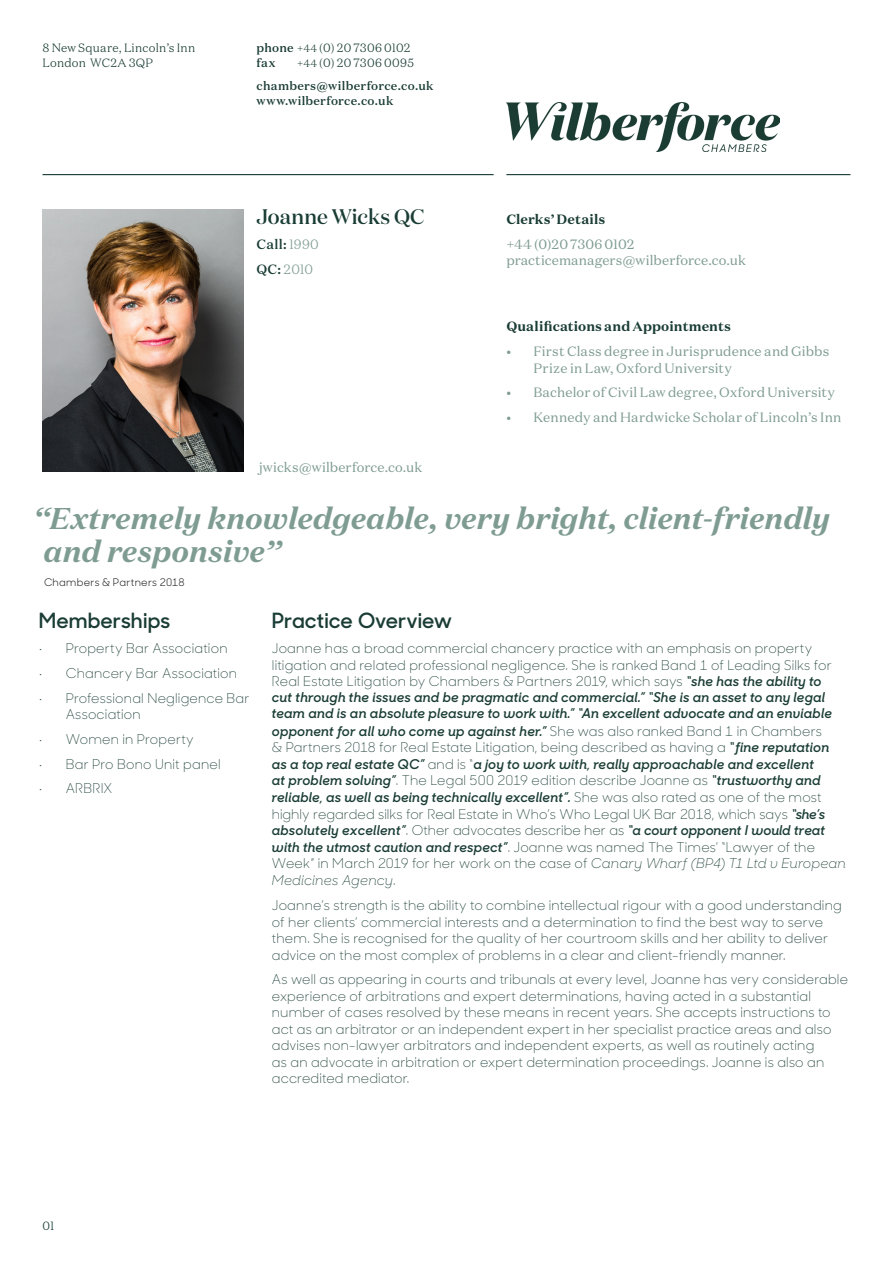
<style>
.page{position:relative;width:893px;height:1263px;background:#fff}
.page>*{position:absolute;margin:0;border:0;box-sizing:border-box;transform-origin:0 0}
.QUOTE{font:italic 700 30px/33px "Domaine Text";letter-spacing:-.01em;color:#7f9c92}
.BODY{font:600 21px "Sharp Sans No 1";letter-spacing:.005em;color:#193c34}
.NAME{font:500 21px "Domaine Display";letter-spacing:.005em;color:#193c34}
.BODY-2{font:300 13.5px/16.5px "Sharp Sans No 1";letter-spacing:.015em;color:#193c34}
.t1{font:13.5px/16.5px "Domaine Text";letter-spacing:.01em;color:#7f9c92}
.QUALS{font:700 13.5px "Domaine Text";letter-spacing:.005em;color:#193c34}
.CLERKS{font:700 13.5px "Domaine Text";letter-spacing:.005em;color:#193c34}
.t2{font:500 13.5px "Domaine Text";color:#193c34}
.t3{font:300 13.5px "Domaine Text";color:#7f9c92}
.t4{font:500 12px/23.5px "Domaine Text";letter-spacing:.025em;color:#193c34}
.t5{font:300 12px/15px "Domaine Text";letter-spacing:.015em;color:#193c34}
.QUOTE_BY{font:10.5px "Sharp Sans No 1";letter-spacing:.025em;color:#231f20}
.s1{font-weight:500}
.s2{font-size:10.5px}
.s3{font-weight:300;font-size:10.5px}
.s4{font-weight:300}
.s5{font-weight:300;color:#7f9c92}
.s6{font-weight:500;color:#193c34}
.s7{font-weight:600;font-style:italic}
.s8{font-style:italic}
</style>
<div class="page">
<img style="left:506px;top:103px;width:273px;height:49px">
<hr style="left:506px;top:174px;width:344px;height:1px;background:#193c34">
<hr style="left:43px;top:174px;width:451px;height:1px;background:#193c34">
<img style="left:43px;top:209px;width:201px;height:263px">
<p class="t5" style="left:43px;top:40px;width:154px">8 New Square, Lincoln’s Inn<br>London WC2A 3QP</p>
<p class="t5" style="left:257px;top:40px;width:155px"><span class="s1">phone</span> <span class="s2">+44</span> (0) 20 7306 0102 <span class="s1">fax</span></p>
<p class="t4" style="left:257px;top:51px;width:178px;text-indent:41px"><span class="s3">+44</span> <span class="s4">(0) 20 7306 0095 </span>chambers@wilberforce.co.uk</p>
<p class="t4" style="left:257px;top:89px;width:138px">www.wilberforce.co.uk</p>
<p class="NAME" style="left:256px;top:203px;width:170px">Joanne Wicks QC</p>
<p class="t2" style="left:256px;top:235px;width:64px">Call: <span class="s5">1990</span></p>
<p class="t3" style="left:256px;top:260px;width:58px"><span class="s6">QC:</span> 2010</p>
<p class="t1" style="left:259px;top:458px;width:165px">jwicks@wilberforce.co.uk</p>
<p class="CLERKS" style="left:506px;top:210px;width:101px">Clerks’ Details</p>
<p class="t1" style="left:506px;top:236px;width:241px">+44 (0)20 7306 0102 practicemanagers@wilberforce.co.uk</p>
<p class="QUALS" style="left:506px;top:318px;width:226px">Qualifications and Appointments</p>
<p class="t1" style="left:533px;top:343px;width:298px;text-indent:-27px">• First Class degree in Jurisprudence and Gibbs<br>Prize in Law, Oxford University</p>
<p class="t1" style="left:506px;top:384px;width:330px">• Bachelor of Civil Law degree, Oxford University</p>
<p class="t1" style="left:506px;top:409px;width:337px">• Kennedy and Hardwicke Scholar of Lincoln’s Inn</p>
<p class="QUOTE" style="left:43px;top:502px;width:788px;text-indent:-10px">“Extremely knowledgeable, very bright, client-friendly and responsive”</p>
<p class="QUOTE_BY" style="left:44px;top:575px;width:142px">Chambers &amp; Partners 2018</p>
<p class="BODY" style="left:39px;top:605px;width:133px">Memberships</p>
<p class="BODY-2" style="left:39px;top:639px;width:190px">• Property Bar Association</p>
<p class="BODY-2" style="left:39px;top:664px;width:200px">• Chancery Bar Association</p>
<p class="BODY-2" style="left:66px;top:689px;width:185px;text-indent:-27px">• Professional Negligence Bar<br>Association</p>
<p class="BODY-2" style="left:39px;top:730px;width:157px">• Women in Property</p>
<p class="BODY-2" style="left:39px;top:755px;width:183px">• Bar Pro Bono Unit panel</p>
<p class="BODY-2" style="left:39px;top:780px;width:75px">• ARBRIX</p>
<p class="BODY" style="left:272px;top:605px;width:182px">Practice Overview</p>
<p class="BODY-2" style="left:272px;top:639px;width:575px">Joanne has a broad commercial chancery practice with an emphasis on property litigation and related professional negligence. She is ranked Band 1 of Leading Silks for Real Estate Litigation by Chambers &amp; Partners 2019, which says <span class="s7">“she has the ability to<br>cut through the issues and be pragmatic and commercial.” “She is an asset to any legal team and is an absolute pleasure to work with.” “An excellent advocate and an enviable opponent for all who come up against her.”</span> She was also ranked Band 1 in Chambers<br>&amp; Partners 2018 for Real Estate Litigation, being described as having a <span class="s7">“fine reputation as a top real estate QC”</span> and is “<span class="s7">a joy to work with, really approachable and excellent<br>at problem solving”</span>. The Legal 500 2019 edition describe Joanne as <span class="s7">“trustworthy and reliable, as well as being technically excellent”.</span> She was also rated as one of the most highly regarded silks for Real Estate in Who’s Who Legal UK Bar 2018, which says <span class="s7">“she’s absolutely excellent”</span>. Other advocates describe her as <span class="s7">“a court opponent I would treat with the utmost caution and respect”</span>. Joanne was named The Times’ “Lawyer of the Week” in March 2019 for her work on the case of <span class="s8">Canary Wharf (BP4) T1 Ltd v European Medicines Agency</span>.</p>
<p class="BODY-2" style="left:272px;top:896px;width:571px">Joanne’s strength is the ability to combine intellectual rigour with a good understanding of her clients’ commercial interests and a determination to find the best way to serve them. She is recognised for the quality of her courtroom skills and her ability to deliver advice on the most complex of problems in a clear and client-friendly manner.</p>
<p class="BODY-2" style="left:272px;top:971px;width:578px">As well as appearing in courts and tribunals at every level, Joanne has very considerable experience of arbitrations and expert determinations, having acted in a substantial number of cases resolved by these means in recent years. She accepts instructions to act as an arbitrator or an independent expert in her specialist practice areas and also advises non-lawyer arbitrators and independent experts, as well as routinely acting<br>as an advocate in arbitration or expert determination proceedings. Joanne is also an accredited mediator.</p>
<p class="t5" style="left:43px;top:1218px;width:13px">01</p>
</div>
